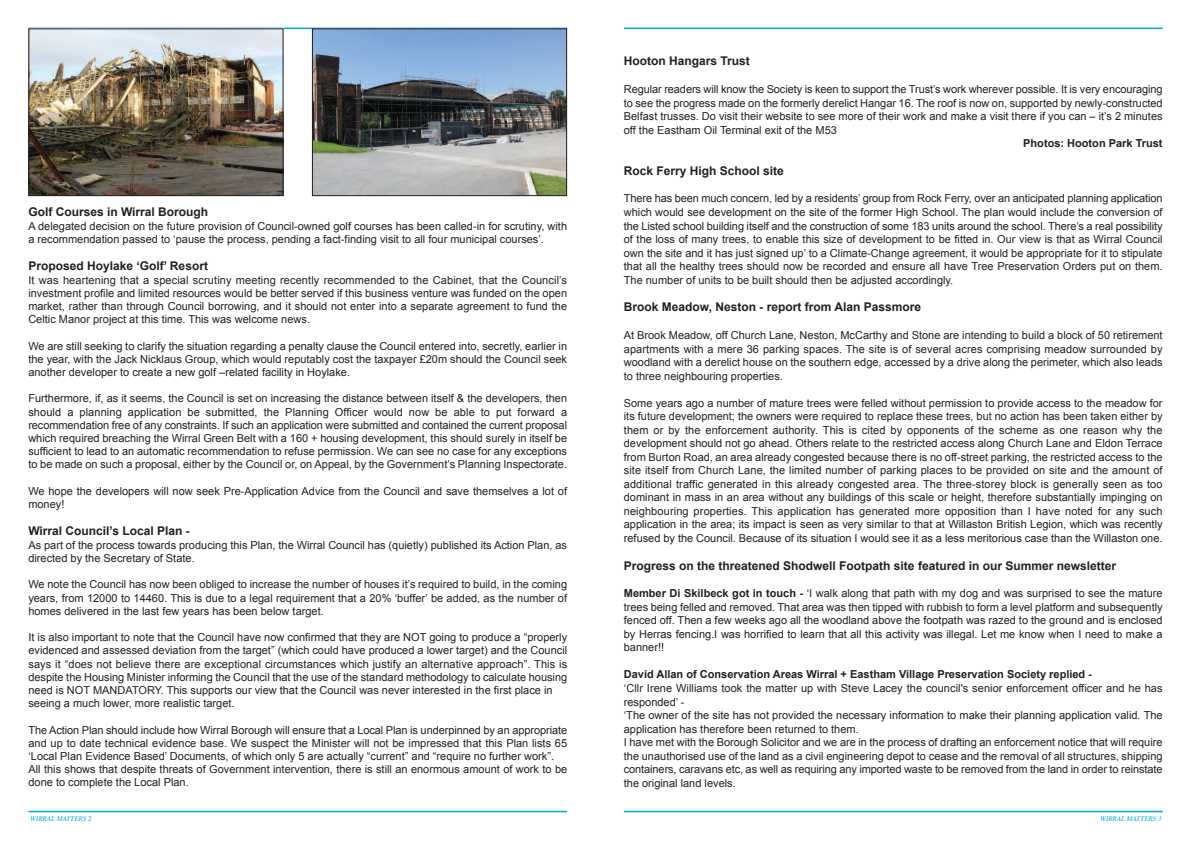
<style>
.page{position:relative;width:1191px;height:842px;background:#fff}
.page>*{position:absolute;margin:0;border:0;box-sizing:border-box;transform-origin:0 0}
.t1{font:700 12px "Arial";color:#231f20}
.t2{font:11px/13.5px "Arial";color:#231f20;text-align:justify}
.t3{font:700 11px "Arial";color:#231f20}
.t4{font:italic 7px "Times";color:#00a7d6}
.s1{font-weight:700}
</style>
<div class="page">
<hr style="left:28px;top:811px;width:539px;height:1px;background:#00a7d6">
<hr style="left:624px;top:811px;width:538px;height:1px;background:#00a7d6">
<hr style="left:28px;top:28px;width:539px;height:1px;background:#00a7d6">
<hr style="left:624px;top:28px;width:538px;height:1px;background:#00a7d6">
<img style="left:30px;top:30px;width:251px;height:164px">
<div style="left:28px;top:28px;width:255px;height:168px;border:1px solid #231f20"></div>
<img style="left:314px;top:30px;width:251px;height:164px">
<div style="left:312px;top:28px;width:255px;height:168px;border:1px solid #231f20"></div>
<p class="t1" style="left:28px;top:205px;width:181px">Golf Courses in Wirral Borough</p>
<p class="t2" style="left:28px;top:219px;width:540px;line-height:13.2px">A delegated decision on the future provision of Council-owned golf courses has been called-in for scrutiny, with a recommendation passed to ‘pause the process, pending a fact-finding visit to all four municipal courses’.</p>
<p class="t1" style="left:28px;top:259px;width:181px">Proposed Hoylake ‘Golf’ Resort</p>
<p class="t2" style="left:28px;top:273px;width:540px;line-height:13.2px">It was heartening that a special scrutiny meeting recently recommended to the Cabinet, that the Council’s investment profile and limited resources would be better served if this business venture was funded on the open market, rather than through Council borrowing, and it should not enter into a separate agreement to fund the Celtic Manor project at this time. This was welcome news.</p>
<p class="t2" style="left:28px;top:339px;width:540px;line-height:13.2px">We are still seeking to clarify the situation regarding a penalty clause the Council entered into, secretly, earlier in the year, with the Jack Nicklaus Group, which would reputably cost the taxpayer £20m should the Council seek another developer to create a new golf –related facility in Hoylake.</p>
<p class="t2" style="left:28px;top:392px;width:540px;line-height:13.2px">Furthermore, if, as it seems, the Council is set on increasing the distance between itself &amp; the developers, then should a planning application be submitted, the Planning Officer would now be able to put forward a recommendation free of any constraints. If such an application were submitted and contained the current proposal which required breaching the Wirral Green Belt with a 160 + housing development, this should surely in itself be sufficient to lead to an automatic recommendation to refuse permission. We can see no case for any exceptions to be made on such a proposal, either by the Council or, on Appeal, by the Government’s Planning Inspectorate.</p>
<p class="t2" style="left:28px;top:484px;width:540px;line-height:13.2px">We hope the developers will now seek Pre-Application Advice from the Council and save themselves a lot of money!</p>
<p class="t1" style="left:28px;top:524px;width:163px">Wirral Council’s Local Plan -</p>
<p class="t2" style="left:28px;top:538px;width:540px;line-height:13.2px">As part of the process towards producing this Plan, the Wirral Council has (quietly) published its Action Plan, as directed by the Secretary of State.</p>
<p class="t2" style="left:28px;top:578px;width:540px;line-height:13.2px">We note the Council has now been obliged to increase the number of houses it’s required to build, in the coming years, from 12000 to 14460. This is due to a legal requirement that a 20% ‘buffer’ be added, as the number of homes delivered in the last few years has been below target.</p>
<p class="t2" style="left:28px;top:631px;width:540px;line-height:13.2px;text-align:left">It is also important to note that the Council have now confirmed that they are NOT going to produce a “properly evidenced and assessed deviation from the target” (which could have produced a lower target) and the Council says it “does not believe there are exceptional circumstances which justify an alternative approach”. This is despite the Housing Minister informing the Council that the use of the standard methodology to calculate housing need is NOT MANDATORY. This supports our view that the Council was never interested in the first place in seeing a much lower, more realistic target.</p>
<p class="t2" style="left:28px;top:723px;width:540px;line-height:13.2px;text-align:left">The Action Plan should include how Wirral Borough will ensure that a Local Plan is underpinned by an appropriate and up to date technical evidence base. We suspect the Minister will not be impressed that this Plan lists 65 ‘Local Plan Evidence Based’ Documents, of which only 5 are actually “current” and “require no further work”.<br>All this shows that despite threats of Government intervention, there is still an enormous amount of work to be done to complete the Local Plan.</p>
<p class="t1" style="left:624px;top:55px;width:128px">Hooton Hangars Trust</p>
<p class="t2" style="left:624px;top:82px;width:540px">Regular readers will know the Society is keen to support the Trust’s work wherever possible. It is very encouraging to see the progress made on the formerly derelict Hangar 16. The roof is now on, supported by newly-constructed Belfast trusses. Do visit their website to see more of their work and make a visit there if you can – it’s 2 minutes off the Eastham Oil Terminal exit of the M53</p>
<p class="t3" style="left:1023px;top:137px;width:141px">Photos: Hooton Park Trust</p>
<p class="t1" style="left:624px;top:164px;width:162px">Rock Ferry High School site</p>
<p class="t2" style="left:624px;top:192px;width:540px">There has been much concern, led by a residents’ group from Rock Ferry, over an anticipated planning application which would see development on the site of the former High School. The plan would include the conversion of the Listed school building itself and the construction of some 183 units around the school. There’s a real possibility of the loss of many trees, to enable this size of development to be fitted in. Our view is that as Wirral Council own the site and it has just signed up’ to a Climate-Change agreement, it would be appropriate for it to stipulate that all the healthy trees should now be recorded and ensure all have Tree Preservation Orders put on them.<br>The number of units to be built should then be adjusted accordingly.</p>
<p class="t1" style="left:624px;top:301px;width:299px">Brook Meadow, Neston - report from Alan Passmore</p>
<p class="t2" style="left:624px;top:328px;width:540px">At Brook Meadow, off Church Lane, Neston, McCarthy and Stone are intending to build a block of 50 retirement apartments with a mere 36 parking spaces. The site is of several acres comprising meadow surrounded by woodland with a derelict house on the southern edge, accessed by a drive along the perimeter, which also leads to three neighbouring properties.</p>
<p class="t2" style="left:624px;top:396px;width:540px">Some years ago a number of mature trees were felled without permission to provide access to the meadow for its future development; the owners were required to replace these trees, but no action has been taken either by them or by the enforcement authority. This is cited by opponents of the scheme as one reason why the development should not go ahead. Others relate to the restricted access along Church Lane and Eldon Terrace from Burton Road, an area already congested because there is no off-street parking, the restricted access to the site itself from Church Lane, the limited number of parking places to be provided on site and the amount of additional traffic generated in this already congested area. The three-storey block is generally seen as too dominant in mass in an area without any buildings of this scale or height, therefore substantially impinging on neighbouring properties. This application has generated more opposition than I have noted for any such application in the area; its impact is seen as very similar to that at Willaston British Legion, which was recently refused by the Council. Because of its situation I would see it as a less meritorious case than the Willaston one.</p>
<p class="t1" style="left:624px;top:559px;width:494px">Progress on the threatened Shodwell Footpath site featured in our Summer newsletter</p>
<p class="t2" style="left:624px;top:587px;width:540px"><span class="s1">Member Di Skilbeck got in touch -</span> ‘I walk along that path with my dog and was surprised to see the mature trees being felled and removed. That area was then tipped with rubbish to form a level platform and subsequently fenced off. Then a few weeks ago all the woodland above the footpath was razed to the ground and is enclosed by Herras fencing.I was horrified to learn that all this activity was illegal. Let me know when I need to make a banner!!</p>
<p class="t3" style="left:624px;top:668px;width:470px">David Allan of Conservation Areas Wirral + Eastham Village Preservation Society replied -</p>
<p class="t2" style="left:624px;top:681px;width:540px;text-align:left">‘Cllr Irene Williams took the matter up with Steve Lacey the council's senior enforcement officer and he has responded’ -<br>‘The owner of the site has not provided the necessary information to make their planning application valid. The application has therefore been returned to them.<br>I have met with the Borough Solicitor and we are in the process of drafting an enforcement notice that will require the unauthorised use of the land as a civil engineering depot to cease and the removal of all structures, shipping containers, caravans etc, as well as requiring any imported waste to be removed from the land in order to reinstate the original land levels.</p>
<p class="t4" style="left:30px;top:815px;width:63px">WIRRAL MATTERS 2</p>
<p class="t4" style="left:1100px;top:815px;width:63px">WIRRAL MATTERS 3</p>
</div>
